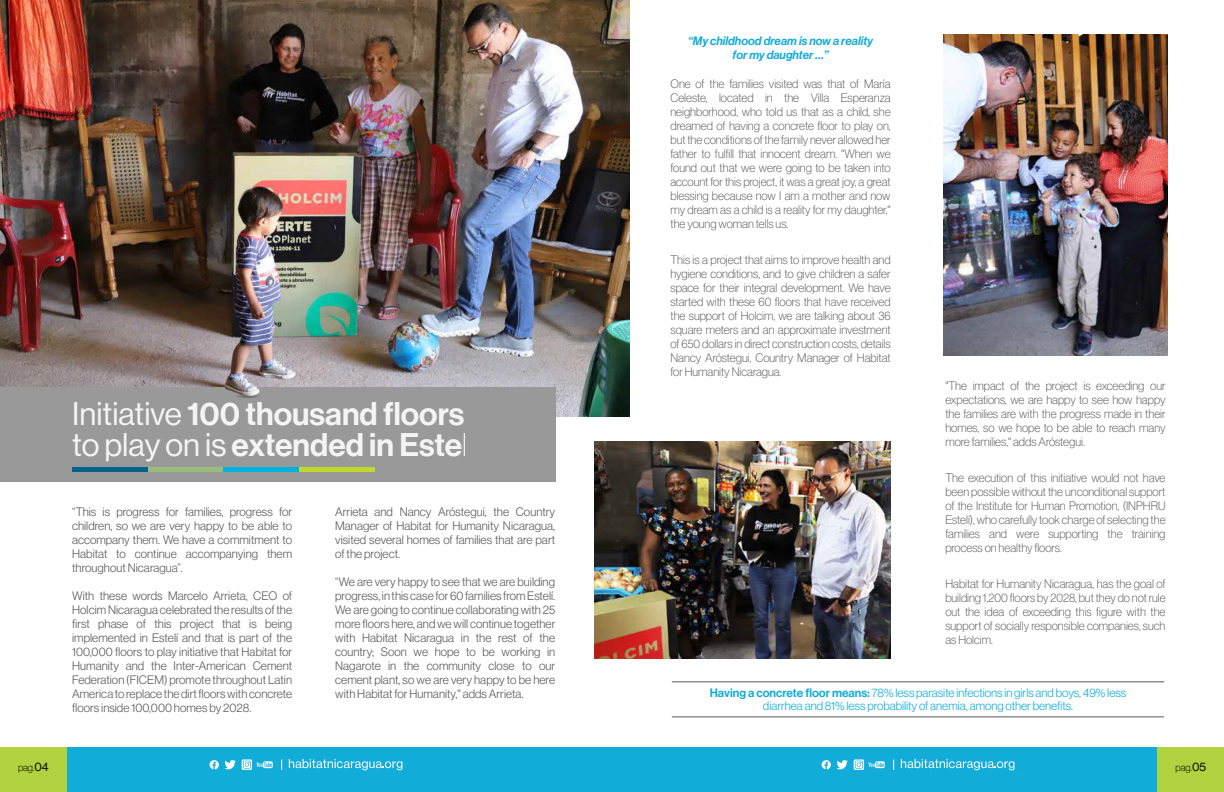
<style>
.page{position:relative;width:1224px;height:792px;background:#fff}
.page>*{position:absolute;margin:0;border:0;box-sizing:border-box;transform-origin:0 0}
.t1{font:32px/31px "Neue Haas Display Mediu";color:#fff}
.t2{font:100 12px/14px "Neue Haas Display";color:#5a5a59;text-align:justify}
.t3{font:300 12px/14px "Neue Haas Display";letter-spacing:.005em;color:#5a5a59;text-align:justify}
.t4{font:300 12px/13.5px "Neue Haas Display";color:#12acd8;text-align:center}
.t5{font:italic 500 12px/14.4px "Neue Haas Display";color:#12acd8;text-align:center}
.t6{font:100 10px "Neue Haas Display";letter-spacing:-.005em;color:#000}
.s1{font-family:"Neue Haas Display"}
.s2{font-family:"Neue Haas Display Mediu";font-weight:400}
.s3{font-weight:400;font-size:12px}
</style>
<div class="page">
<img style="left:944px;top:34px;width:223px;height:321px">
<div style="left:0;top:748px;width:612px;height:44px;background:#12acd8"></div>
<svg style="left:289px;top:759px;width:113px;height:11px"></svg>
<svg style="left:210px;top:760px;width:9px;height:9px"></svg>
<svg style="left:225px;top:760px;width:11px;height:10px"></svg>
<svg style="left:242px;top:759px;width:31px;height:11px"></svg>
<div style="left:0;top:748px;width:66px;height:44px;background:#b0d33f"></div>
<div style="left:612px;top:748px;width:612px;height:44px;background:#12acd8"></div>
<svg style="left:901px;top:759px;width:113px;height:11px"></svg>
<svg style="left:822px;top:760px;width:9px;height:9px"></svg>
<svg style="left:837px;top:760px;width:11px;height:10px"></svg>
<svg style="left:854px;top:759px;width:31px;height:11px"></svg>
<div style="left:1158px;top:748px;width:66px;height:44px;background:#b0d33f"></div>
<img style="left:0;top:0;width:630px;height:416px">
<div style="left:0;top:388px;width:555px;height:94px;background:#999"></div>
<img style="left:594px;top:442px;width:296px;height:217px">
<hr style="left:672px;top:682px;width:492px;height:1px;background:#575756">
<hr style="left:672px;top:717px;width:492px;height:1px;background:#575756">
<hr style="left:72px;top:468px;width:76px;height:4px;background:#00628c">
<hr style="left:148px;top:468px;width:75px;height:4px;background:#9abc7b">
<hr style="left:223px;top:468px;width:76px;height:4px;background:#00b3de">
<hr style="left:299px;top:468px;width:76px;height:4px;background:#c3d82e">
<svg style="left:239px;top:397px;width:18px;height:1px"></svg>
<img style="left:222px;top:359px;width:38px;height:38px">
<h1 class="t1" style="left:72px;top:399px;width:406px"><span class="s1">Initiative</span> 100 thousand floors <span class="s1">to play on is</span> extended in Estelí</h1>
<p class="t3" style="left:72px;top:505px;width:222px">“This is progress for families, progress for children, so we are very happy to be able to accompany them. We have a commitment to Habitat to continue accompanying them throughout Nicaragua”.</p>
<p class="t3" style="left:72px;top:589px;width:222px">With these words Marcelo Arrieta, CEO of HolcimNicaragua celebrated the results of the first phase of this project that is being implemented in Estelí and that is part of the 100,000 floors to play initiative that Habitat for Humanity and the Inter-American Cement Federation (FICEM) promote throughout Latin America toreplace thedirt floorswith concrete floors inside 100,000 homes by 2028.</p>
<p class="t3" style="left:335px;top:505px;width:221px">Arrieta and Nancy Aróstegui, the Country Manager of Habitat for Humanity Nicaragua, visited several homes of families that are part of the project.</p>
<p class="t3" style="left:335px;top:575px;width:222px">“We are very happy to see that we are building progress, in this case for60families fromEstelí.<br>We are going to continue collaborating with 25 more floors here, and we will continue together with Habitat Nicaragua in the rest of the country; Soon we hope to be working in Nagarote in the community close to our cement plant, so we are very happy to be here withHabitat forHumanity," adds Arrieta.</p>
<p class="t5" style="left:688px;top:34px;width:187px">“My childhood dream is now a reality for my daughter …”</p>
<p class="t2" style="left:671px;top:76px;width:222px">One of the families visited was that of María Celeste, located in the Villa Esperanza neighborhood, who told us that as a child, she dreamed of having a concrete floor to play on, but the conditions of the family never allowed her father to fulfill that innocent dream. "When we found out that we were going to be taken into account for this project, it was a great joy, a great blessing because now I am a mother and now my dream as a child is a reality for my daughter," the young woman tells us.</p>
<p class="t2" style="left:671px;top:253px;width:222px">This is a project that aims to improve health and hygiene conditions, and to give children a safer space for their integral development. We have started with these 60 floors that have received the support of Holcim, we are talking about 36 square meters and an approximate investment of 650 dollars in direct construction costs, details Nancy Aróstegui, Country Manager of Habitat for Humanity Nicaragua.</p>
<p class="t2" style="left:945px;top:379px;width:222px">"The impact of the project is exceeding our expectations, we are happy to see how happy the families are with the progress made in their homes, so we hope to be able to reach many more families," adds Aróstegui.</p>
<p class="t2" style="left:945px;top:471px;width:222px">The execution of this initiative would not have been possible without the unconditional support of the Institute for Human Promotion, (INPHRU Estelí),who carefully took charge of selecting the families and were supporting the training process on healthy floors.</p>
<p class="t2" style="left:945px;top:577px;width:222px">Habitat for Humanity Nicaragua, has the goal of building 1,200 floors by 2028, but they do not rule out the idea of exceeding this figure with the support of socially responsible companies, such as Holcim.</p>
<p class="t4" style="left:710px;top:686px;width:418px"><span class="s2">Having a concrete floor means:</span> 78% less parasite infections in girls and boys, 49% less diarrhea and 81% less probability of anemia, among other benefits.</p>
<p class="t6" style="left:18px;top:762px;width:32px">pag.<span class="s3">04</span></p>
<p class="t6" style="left:1176px;top:762px;width:32px">pag.<span class="s3">05</span></p>
</div>
